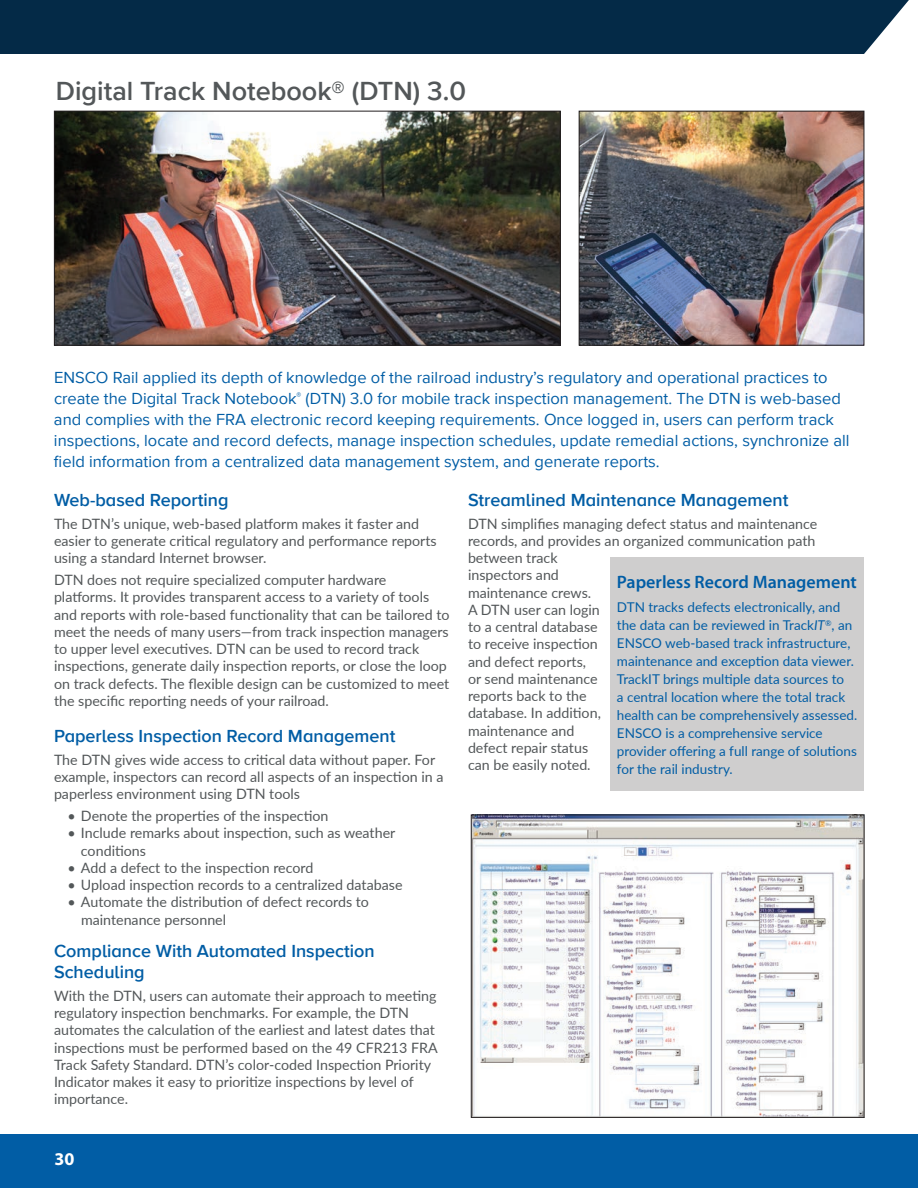
<style>
.page{position:relative;width:918px;height:1188px;background:#fff}
.page>*{position:absolute;margin:0;border:0;box-sizing:border-box;transform-origin:0 0}
.t1{font:600 27px "Proxima Nova";color:#535759}
.t2{font:600 18px/21px "Proxima Nova A";color:#015da5}
.t3{font:600 18px "Myriad Pro";color:#015da5}
.t4{font:700 18px "Myriad Pro";color:#fff}
.t5{font:16.5px/21px "Proxima Nova";color:#015da5}
.t6{font:14.25px/17.2px "Lato";color:#535759}
.t7{font:13.5px/18px "Lato";color:#015da5}
.s1{font-style:italic}
</style>
<div class="page">
<div style="left:0;top:0;width:909px;height:54px;background:#042a47"></div>
<div style="left:0;top:1134px;width:918px;height:54px;background:#015da5"></div>
<img style="left:581px;top:113px;width:281px;height:231px">
<div style="left:579px;top:111px;width:285px;height:235px;border:1px solid #231f20"></div>
<div style="left:610px;top:558px;width:254px;height:233px;background:#cfcece"></div>
<img style="left:56px;top:113px;width:503px;height:231px">
<div style="left:54px;top:111px;width:507px;height:235px;border:1px solid #231f20"></div>
<img style="left:473px;top:817px;width:389px;height:299px">
<div style="left:471px;top:815px;width:393px;height:303px;border:1px solid #231f20"></div>
<h1 class="t1" style="left:56px;top:71px;width:412px">Digital Track Notebook® (DTN) 3.0</h1>
<p class="t5" style="left:54px;top:367px;width:797px">ENSCO Rail applied its depth of knowledge of the railroad industry’s regulatory and operational practices to create the Digital Track Notebook<sup>®</sup> (DTN) 3.0 for mobile track inspection management. The DTN is web-based and complies with the FRA electronic record keeping requirements. Once logged in, users can perform track inspections, locate and record defects, manage inspection schedules, update remedial actions, synchronize all field information from a centralized data management system, and generate reports.</p>
<p class="t2" style="left:54px;top:489px;width:176px">Web-based Reporting</p>
<p class="t6" style="left:54px;top:514px;width:384px">The DTN’s unique, web-based platform makes it faster and easier to generate critical regulatory and performance reports using a standard Internet browser.</p>
<p class="t6" style="left:54px;top:571px;width:397px">DTN does not require specialized computer hardware platforms. It provides transparent access to a variety of tools and reports with role-based functionality that can be tailored to meet the needs of many users—from track inspection managers to upper level executives. DTN can be used to record track inspections, generate daily inspection reports, or close the loop on track defects. The flexible design can be customized to meet the specific reporting needs of your railroad.</p>
<p class="t2" style="left:54px;top:725px;width:343px">Paperless Inspection Record Management</p>
<p class="t6" style="left:54px;top:750px;width:391px">The DTN gives wide access to critical data without paper. For example, inspectors can record all aspects of an inspection in a paperless environment using DTN tools</p>
<p class="t6" style="left:67px;top:807px;width:263px">• Denote the properties of the inspection</p>
<p class="t6" style="left:81px;top:824px;width:316px;text-indent:-13px">• Include remarks about inspection, such as weather conditions</p>
<p class="t6" style="left:67px;top:859px;width:247px">• Add a defect to the inspection record</p>
<p class="t6" style="left:67px;top:876px;width:337px">• Upload inspection records to a centralized database</p>
<p class="t6" style="left:81px;top:893px;width:289px;line-height:18px;text-indent:-13px">• Automate the distribution of defect records to maintenance personnel</p>
<p class="t2" style="left:54px;top:940px;width:322px">Compliance With Automated Inspection<br>Scheduling</p>
<p class="t6" style="left:54px;top:986px;width:385px">With the DTN, users can automate their approach to meeting regulatory inspection benchmarks. For example, the DTN automates the calculation of the earliest and latest dates that inspections must be performed based on the 49 CFR213 FRA Track Safety Standard. DTN’s color-coded Inspection Priority Indicator makes it easy to prioritize inspections by level of importance.</p>
<p class="t2" style="left:468px;top:489px;width:322px">Streamlined Maintenance Management</p>
<p class="t6" style="left:468px;top:514px;width:351px">DTN simplifies managing defect status and maintenance records, and provides an organized communication path between track<br>inspectors and<br>maintenance crews.<br>A DTN user can login<br>to a central database<br>to receive inspection<br>and defect reports,<br>or send maintenance<br>reports back to the<br>database. In addition,<br>maintenance and<br>defect repair status<br>can be easily noted.</p>
<p class="t3" style="left:617px;top:570px;width:242px">Paperless Record Management</p>
<p class="t7" style="left:617px;top:598px;width:242px">DTN tracks defects electronically, and the data can be reviewed in Track<span class="s1">IT</span><sup>®</sup>, an ENSCO web-based track infrastructure, maintenance and exception data viewer.<br>TrackIT brings multiple data sources to<br>a central location where the total track health can be comprehensively assessed.<br>ENSCO is a comprehensive service provider offering a full range of solutions for the rail industry.</p>
<p class="t4" style="left:55px;top:1147px;width:21px">30</p>
</div>
